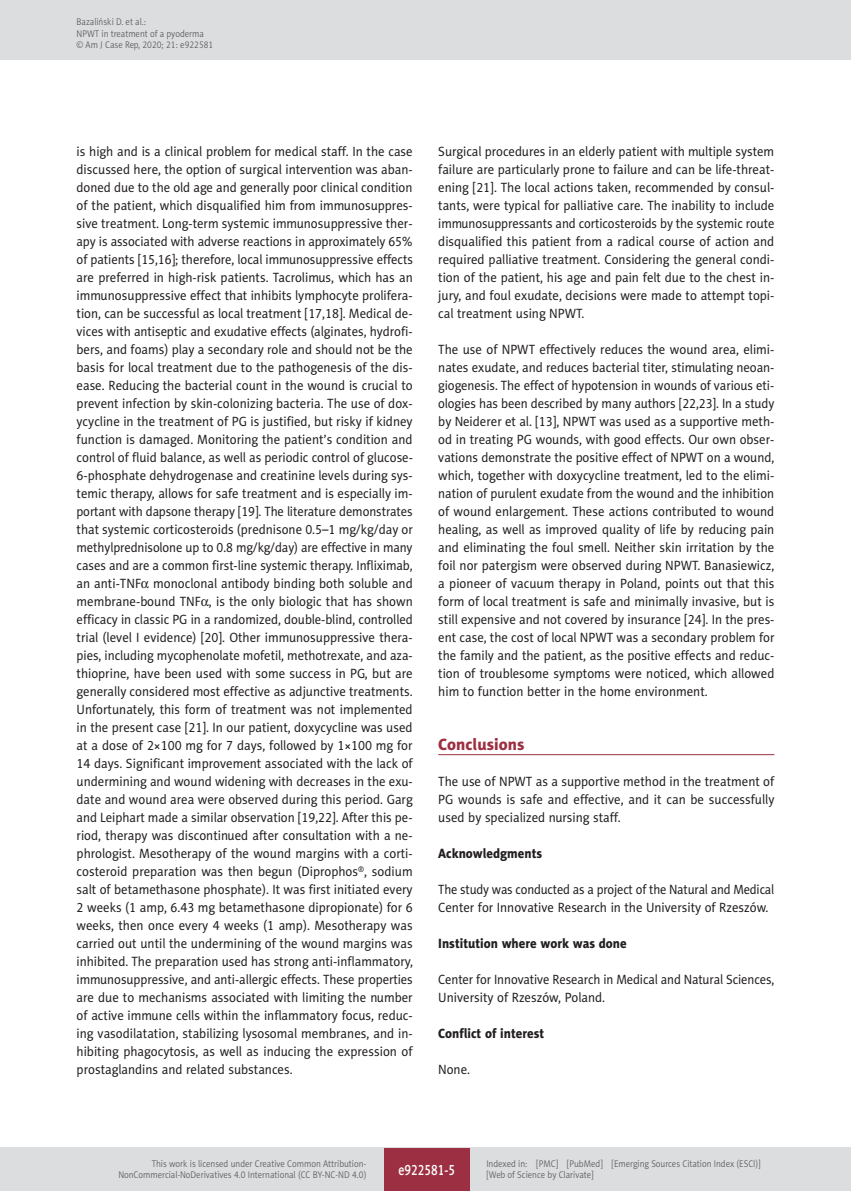
<style>
.page{position:relative;width:851px;height:1191px;background:#fff}
.page>*{position:absolute;margin:0;border:0;box-sizing:border-box;transform-origin:0 0}
.AJCR_Headline_1{font:16.5px "Naomi Sans EFN Heavy";color:#9d2f42}
.t1{font:15px "Naomi Sans EFN Medium";color:#fff;scale:.8 1}
.AJCR_Body{font:13.5px/18px "Naomi Sans EFN";color:#231f20;text-align:justify;scale:.95 1}
.AJCR_Body-2{font:13.5px/18px "Naomi Sans EFN";color:#231f20;scale:.92 1}
.AJCR_Body-3{font:13.5px/18px "Naomi Sans EFN";color:#231f20;scale:.93 1}
.AJCR_Headline_2{font:13.5px "Naomi Sans EFN Heavy";color:#231f20;scale:.95 1}
.t2{font:9.75px/11.2px "Naomi Sans EFN Light";color:#57585a;scale:.9 1}
.s1{font-family:"Standard Sym L"}
</style>
<div class="page">
<hr style="left:438px;top:754px;width:336px;height:1px;background:#9d2f42">
<div style="left:0;top:0;width:850px;height:60px;background:#dcdddf"></div>
<div style="left:0;top:1148px;width:850px;height:43px;background:#dcdddf"></div>
<div style="left:384px;top:1147px;width:85px;height:43px;background:#9d2f42"></div>
<p class="t2" style="left:77px;top:16px;width:153px">Bazaliński D. et al.:<br>NPWT in treatment of a pyoderma<br>© Am J Case Rep, 2020; 21: e922581</p>
<p class="AJCR_Body" style="left:77px;top:142px;width:355px">is high and is a clinical problem for medical staff. In the case discussed here, the option of surgical intervention was aban&shy;doned due to the old age and generally poor clinical condition of the patient, which disqualified him from immunosuppres&shy;sive treatment. Long-term systemic immunosuppressive ther&shy;apy is associated with adverse reactions in approximately 65% of patients [15,16]; therefore, local immunosuppressive effects are preferred in high-risk patients. Tacrolimus, which has an immunosuppressive effect that inhibits lymphocyte prolifera&shy;tion, can be successful as local treatment [17,18]. Medical de&shy;vices with antiseptic and exudative effects (alginates, hydrofi&shy;bers, and foams) play a secondary role and should not be the basis for local treatment due to the pathogenesis of the dis&shy;ease. Reducing the bacterial count in the wound is crucial to prevent infection by skin-colonizing bacteria. The use of dox&shy;ycycline in the treatment of PG is justified, but risky if kidney function is damaged. Monitoring the patient’s condition and control of fluid balance, as well as periodic control of glucose-6-phosphate dehydrogenase and creatinine levels during sys&shy;temic therapy, allows for safe treatment and is especially im&shy;portant with dapsone therapy [19]. The literature demonstrates that systemic corticosteroids (prednisone 0.5–1 mg/kg/day or methylprednisolone up to 0.8 mg/kg/day) are effective in many cases and are a common first-line systemic therapy. Infliximab, an anti-TNF<span class="s1">a</span> monoclonal antibody binding both soluble and membrane-bound TNF<span class="s1">a</span>, is the only biologic that has shown efficacy in classic PG in a randomized, double-blind, controlled trial (level I evidence) [20]. Other immunosuppressive thera&shy;pies, including mycophenolate mofetil, methotrexate, and aza&shy;thioprine, have been used with some success in PG, but are generally considered most effective as adjunctive treatments.<br>Unfortunately, this form of treatment was not implemented in the present case [21]. In our patient, doxycycline was used at a dose of 2×100 mg for 7 days, followed by 1×100 mg for 14 days. Significant improvement associated with the lack of undermining and wound widening with decreases in the exu&shy;date and wound area were observed during this period. Garg and Leiphart made a similar observation [19,22]. After this pe&shy;riod, therapy was discontinued after consultation with a ne&shy;phrologist. Mesotherapy of the wound margins with a corti&shy;costeroid preparation was then begun (Diprophos<sup>®</sup>, sodium salt of betamethasone phosphate). It was first initiated every 2 weeks (1 amp, 6.43 mg betamethasone dipropionate) for 6 weeks, then once every 4 weeks (1 amp). Mesotherapy was carried out until the undermining of the wound margins was inhibited. The preparation used has strong anti-inflammatory, immunosuppressive, and anti-allergic effects. These properties are due to mechanisms associated with limiting the number of active immune cells within the inflammatory focus, reduc&shy;ing vasodilatation, stabilizing lysosomal membranes, and in&shy;hibiting phagocytosis, as well as inducing the expression of prostaglandins and related substances.</p>
<p class="AJCR_Body" style="left:438px;top:142px;width:355px">Surgical procedures in an elderly patient with multiple system failure are particularly prone to failure and can be life-threat&shy;ening [21]. The local actions taken, recommended by consul&shy;tants, were typical for palliative care. The inability to include immunosuppressants and corticosteroids by the systemic route disqualified this patient from a radical course of action and required palliative treatment. Considering the general condi&shy;tion of the patient, his age and pain felt due to the chest in&shy;jury, and foul exudate, decisions were made to attempt topi&shy;cal treatment using NPWT.</p>
<p class="AJCR_Body" style="left:438px;top:340px;width:355px">The use of NPWT effectively reduces the wound area, elimi&shy;nates exudate, and reduces bacterial titer, stimulating neoan&shy;giogenesis. The effect of hypotension in wounds of various eti&shy;ologies has been described by many authors [22,23]. In a study by Neiderer et al. [13], NPWT was used as a supportive meth&shy;od in treating PG wounds, with good effects. Our own obser&shy;vations demonstrate the positive effect of NPWT on a wound, which, together with doxycycline treatment, led to the elimi&shy;nation of purulent exudate from the wound and the inhibition of wound enlargement. These actions contributed to wound healing, as well as improved quality of life by reducing pain and eliminating the foul smell. Neither skin irritation by the foil nor patergism were observed during NPWT. Banasiewicz, a pioneer of vacuum therapy in Poland, points out that this form of local treatment is safe and minimally invasive, but is still expensive and not covered by insurance [24]. In the pres&shy;ent case, the cost of local NPWT was a secondary problem for the family and the patient, as the positive effects and reduc&shy;tion of troublesome symptoms were noticed, which allowed him to function better in the home environment.</p>
<p class="AJCR_Headline_1" style="left:438px;top:734px;width:88px">Conclusions</p>
<p class="AJCR_Body" style="left:438px;top:772px;width:355px">The use of NPWT as a supportive method in the treatment of PG wounds is safe and effective, and it can be successfully used by specialized nursing staff.</p>
<p class="AJCR_Headline_2" style="left:438px;top:845px;width:111px">Acknowledgments</p>
<p class="AJCR_Body-2" style="left:438px;top:880px;width:366px">The study was conducted as a project of the Natural and Medical<br>Center for Innovative Research in the University of Rzeszów.</p>
<p class="AJCR_Headline_2" style="left:438px;top:935px;width:200px">Institution where work was done</p>
<p class="AJCR_Body-3" style="left:438px;top:970px;width:363px">Center for Innovative Research in Medical and Natural Sciences,<br>University of Rzeszów, Poland.</p>
<p class="AJCR_Headline_2" style="left:438px;top:1025px;width:113px">Conflict of interest</p>
<p class="AJCR_Body" style="left:438px;top:1060px;width:35px">None.</p>
<p class="t2" style="left:118px;top:1158px;width:277px;text-align:right">This work is licensed under Creative Common Attribution-<br>NonCommercial-NoDerivatives 4.0 International (CC BY-NC-ND 4.0)</p>
<p class="t1" style="left:398px;top:1160px;width:72px">e922581-5</p>
<p class="t2" style="left:486px;top:1158px;width:306px">Indexed in: [PMC] [PubMed] [Emerging Sources Citation Index (ESCI)] [Web of Science by Clarivate]</p>
</div>
